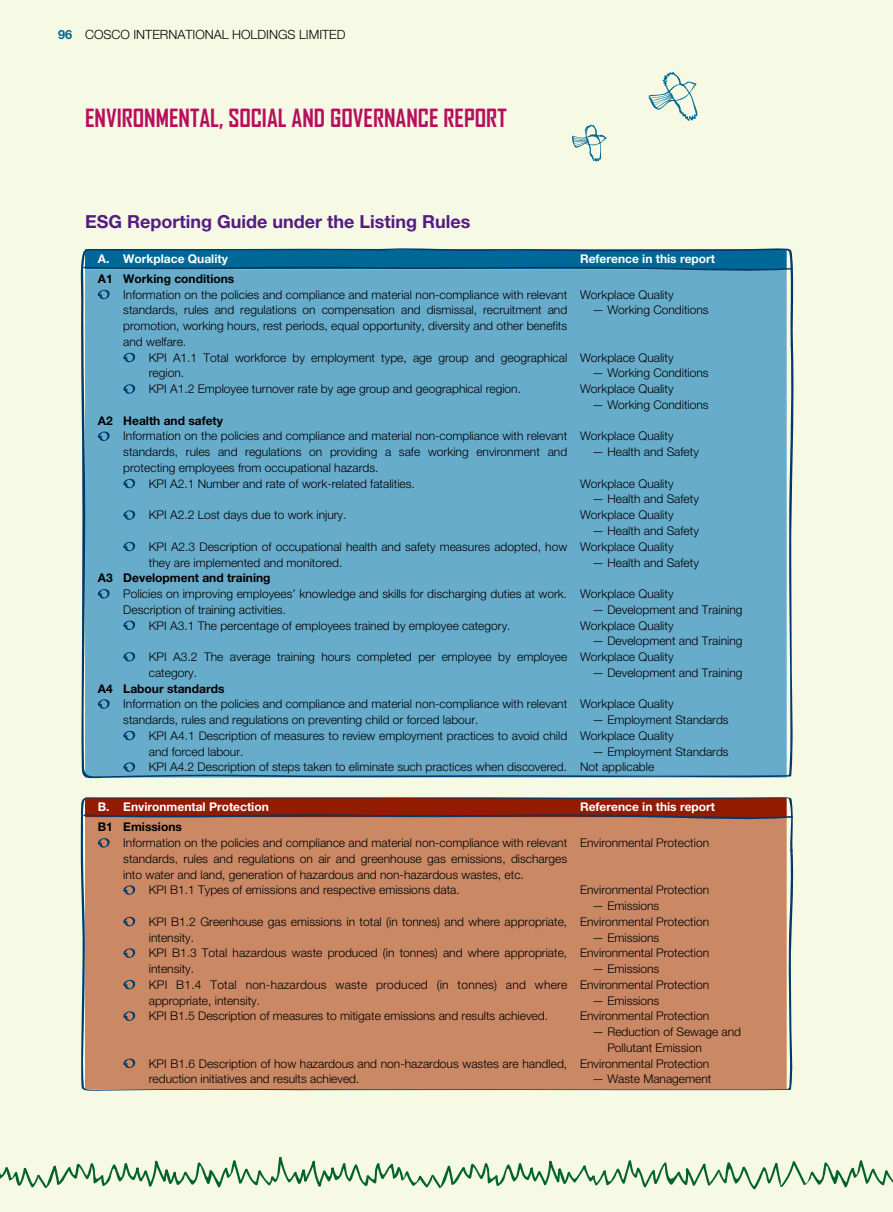
<style>
.page{position:relative;width:893px;height:1212px;background:#f6f9e4}
.page>*{position:absolute;margin:0;border:0;box-sizing:border-box;transform-origin:0 0}
.t1{font:700 24px "Agency FB";color:#b70e5e}
.t2{font:700 18px "Helvetica Neue LT Std";color:#541b86}
.t3{font:300 12.75px "Helvetica Neue LT Std";color:#000}
.t4{font:300 12px/15.8px "Helvetica Neue LT Std";color:#000}
.t5{font:700 12px "Helvetica Neue LT Std";color:#000}
.t6{font:700 12px "Helvetica Neue LT Std";color:#fff}
.t7{font:300 12px/15.8px "Helvetica Neue LT Std";letter-spacing:.02em;color:#000}
.s1{font-weight:700;color:#006896}
</style>
<div class="page">
<svg style="left:0;top:1156px;width:893px;height:34px"></svg>
<svg style="left:648px;top:72px;width:50px;height:49px"></svg>
<svg style="left:572px;top:125px;width:35px;height:37px"></svg>
<svg style="left:80px;top:248px;width:714px;height:531px;fill:#68accb"></svg>
<div style="left:81px;top:799px;width:713px;height:292px;background:#ca8865"></div>
<svg style="left:83px;top:797px;width:711px;height:23px"></svg>
<p class="t3" style="left:58px;top:27px;width:289px"><span class="s1">96</span> COSCO INTERNATIONAL HOLDINGS LIMITED</p>
<h1 class="t1" style="left:85px;top:104px;width:423px">ENVIRONMENTAL, SOCIAL AND GOVERNANCE REPORT</h1>
<h2 class="t2" style="left:85px;top:210px;width:387px">ESG Reporting Guide under the Listing Rules</h2>
<p class="t6" style="left:98px;top:251px;width:132px">A. Workplace Quality</p>
<p class="t6" style="left:580px;top:251px;width:137px">Reference in this report</p>
<p class="t5" style="left:98px;top:271px;width:138px">A1 Working conditions</p>
<p class="t4" style="left:123px;top:286px;width:445px;text-align:justify">Information on the policies and compliance and material non-compliance with relevant standards, rules and regulations on compensation and dismissal, recruitment and promotion, working hours, rest periods, equal opportunity, diversity and other benefits and welfare.</p>
<p class="t4" style="left:580px;top:286px;width:95px">Workplace Quality</p>
<p class="t4" style="left:592px;top:302px;width:118px">— Working Conditions</p>
<p class="t4" style="left:149px;top:349px;width:420px">KPI A1.1 Total workforce by employment type, age group and geographical region.</p>
<p class="t4" style="left:580px;top:349px;width:95px">Workplace Quality</p>
<p class="t4" style="left:592px;top:365px;width:118px">— Working Conditions</p>
<p class="t4" style="left:149px;top:381px;width:374px">KPI A1.2 Employee turnover rate by age group and geographical region.</p>
<p class="t4" style="left:580px;top:381px;width:95px">Workplace Quality</p>
<p class="t4" style="left:592px;top:397px;width:118px">— Working Conditions</p>
<p class="t5" style="left:98px;top:413px;width:127px">A2 Health and safety</p>
<p class="t4" style="left:123px;top:428px;width:445px;text-align:justify">Information on the policies and compliance and material non-compliance with relevant standards, rules and regulations on providing a safe working environment and protecting employees from occupational hazards.</p>
<p class="t4" style="left:580px;top:428px;width:95px">Workplace Quality</p>
<p class="t4" style="left:592px;top:444px;width:108px">— Health and Safety</p>
<p class="t4" style="left:149px;top:475px;width:268px">KPI A2.1 Number and rate of work-related fatalities.</p>
<p class="t4" style="left:580px;top:475px;width:95px">Workplace Quality</p>
<p class="t4" style="left:592px;top:491px;width:108px">— Health and Safety</p>
<p class="t4" style="left:149px;top:507px;width:199px">KPI A2.2 Lost days due to work injury.</p>
<p class="t4" style="left:580px;top:507px;width:95px">Workplace Quality</p>
<p class="t4" style="left:592px;top:523px;width:108px">— Health and Safety</p>
<p class="t4" style="left:149px;top:538px;width:420px">KPI A2.3 Description of occupational health and safety measures adopted, how they are implemented and monitored.</p>
<p class="t4" style="left:580px;top:538px;width:95px">Workplace Quality</p>
<p class="t4" style="left:592px;top:554px;width:108px">— Health and Safety</p>
<p class="t5" style="left:98px;top:570px;width:174px">A3 Development and training</p>
<p class="t4" style="left:123px;top:586px;width:445px">Policies on improving employees’ knowledge and skills for discharging duties at work.<br>Description of training activities.</p>
<p class="t4" style="left:580px;top:586px;width:95px">Workplace Quality</p>
<p class="t4" style="left:592px;top:601px;width:152px">— Development and Training</p>
<p class="t4" style="left:149px;top:617px;width:363px">KPI A3.1 The percentage of employees trained by employee category.</p>
<p class="t4" style="left:580px;top:617px;width:95px">Workplace Quality</p>
<p class="t4" style="left:592px;top:633px;width:152px">— Development and Training</p>
<p class="t4" style="left:149px;top:649px;width:420px">KPI A3.2 The average training hours completed per employee by employee category.</p>
<p class="t4" style="left:580px;top:649px;width:95px">Workplace Quality</p>
<p class="t4" style="left:592px;top:664px;width:152px">— Development and Training</p>
<p class="t5" style="left:98px;top:681px;width:128px">A4 Labour standards</p>
<p class="t4" style="left:123px;top:696px;width:445px">Information on the policies and compliance and material non-compliance with relevant standards, rules and regulations on preventing child or forced labour.</p>
<p class="t4" style="left:580px;top:696px;width:95px">Workplace Quality</p>
<p class="t4" style="left:592px;top:712px;width:138px">— Employment Standards</p>
<p class="t4" style="left:149px;top:727px;width:420px">KPI A4.1 Description of measures to review employment practices to avoid child and forced labour.</p>
<p class="t4" style="left:580px;top:727px;width:95px">Workplace Quality</p>
<p class="t4" style="left:149px;top:743px;width:581px;text-indent:443px">— Employment Standards<br>KPI A4.2 Description of steps taken to eliminate such practices when discovered. Not applicable</p>
<p class="t6" style="left:98px;top:799px;width:173px">B. Environmental Protection</p>
<p class="t6" style="left:580px;top:799px;width:137px">Reference in this report</p>
<p class="t5" style="left:98px;top:819px;width:86px">B1 Emissions</p>
<p class="t4" style="left:123px;top:835px;width:445px;text-align:justify">Information on the policies and compliance and material non-compliance with relevant standards, rules and regulations on air and greenhouse gas emissions, discharges into water and land, generation of hazardous and non-hazardous wastes, etc.</p>
<p class="t4" style="left:580px;top:835px;width:131px">Environmental Protection</p>
<p class="t4" style="left:149px;top:882px;width:312px">KPI B1.1 Types of emissions and respective emissions data.</p>
<p class="t4" style="left:580px;top:882px;width:131px">Environmental Protection</p>
<p class="t4" style="left:592px;top:898px;width:69px">— Emissions</p>
<p class="t4" style="left:149px;top:913px;width:420px">KPI B1.2 Greenhouse gas emissions in total (in tonnes) and where appropriate, intensity.</p>
<p class="t4" style="left:580px;top:913px;width:131px">Environmental Protection</p>
<p class="t4" style="left:592px;top:929px;width:69px">— Emissions</p>
<p class="t4" style="left:149px;top:945px;width:420px">KPI B1.3 Total hazardous waste produced (in tonnes) and where appropriate, intensity.</p>
<p class="t4" style="left:580px;top:945px;width:131px">Environmental Protection</p>
<p class="t4" style="left:592px;top:961px;width:69px">— Emissions</p>
<p class="t7" style="left:149px;top:976px;width:420px">KPI B1.4 Total non-hazardous waste produced (in tonnes) and where appropriate, intensity.</p>
<p class="t4" style="left:580px;top:976px;width:131px">Environmental Protection</p>
<p class="t4" style="left:592px;top:992px;width:69px">— Emissions</p>
<p class="t4" style="left:149px;top:1008px;width:401px">KPI B1.5 Description of measures to mitigate emissions and results achieved.</p>
<p class="t4" style="left:580px;top:1008px;width:131px">Environmental Protection</p>
<p class="t4" style="left:607px;top:1024px;width:135px;text-indent:-15px">— Reduction of Sewage and<br>Pollutant Emission</p>
<p class="t4" style="left:149px;top:1055px;width:420px">KPI B1.6 Description of how hazardous and non-hazardous wastes are handled, reduction initiatives and results achieved.</p>
<p class="t4" style="left:580px;top:1055px;width:131px">Environmental Protection</p>
<p class="t4" style="left:592px;top:1071px;width:121px">— Waste Management</p>
</div>
